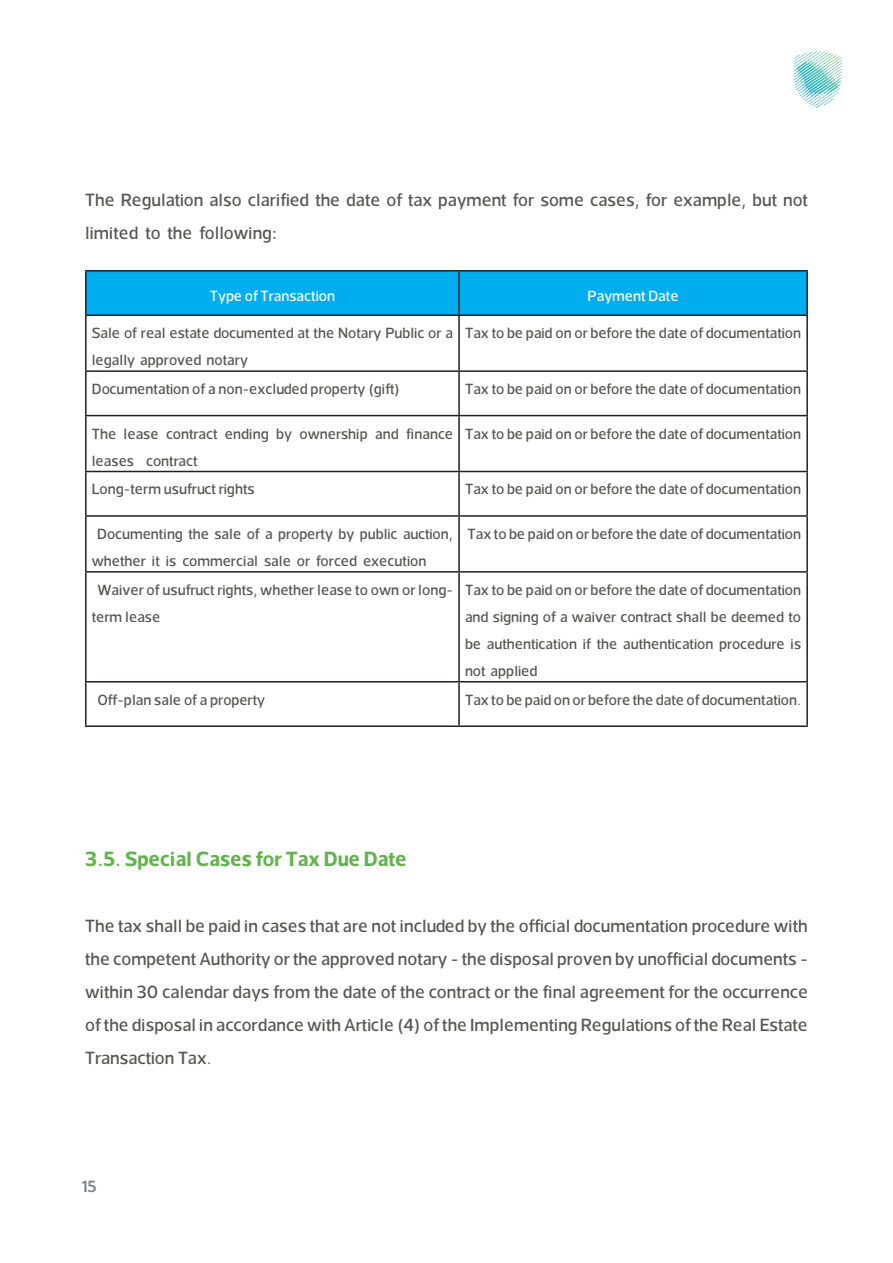
<style>
.page{position:relative;width:893px;height:1263px;background:#fff}
.page>*{position:absolute;margin:0;border:0;box-sizing:border-box;transform-origin:0 0}
.Body_text{font:700 21px "Somar";color:#62b34f}
.Body_text-2{font:500 18px/33px "Somar";color:#575756}
.t1{font:600 16.5px "Somar";color:#808285}
.Body_text-3{font:500 15px/27px "Somar";color:#575756}
.Body_text-4{font:500 15px "Somar";color:#fff}
</style>
<div class="page">
<svg style="left:794px;top:51px;width:48px;height:57px"></svg>
<div style="left:87px;top:272px;width:719px;height:42px;background:#00aeef"></div>
<hr style="left:85px;top:270px;width:374px;height:2px;background:#231f20">
<hr style="left:85px;top:272px;width:2px;height:42px;background:#231f20">
<hr style="left:459px;top:270px;width:349px;height:2px;background:#231f20">
<hr style="left:458px;top:272px;width:2px;height:42px;background:#231f20">
<hr style="left:806px;top:272px;width:2px;height:42px;background:#231f20">
<hr style="left:85px;top:314px;width:374px;height:2px;background:#231f20">
<hr style="left:85px;top:316px;width:2px;height:54px;background:#231f20">
<hr style="left:459px;top:314px;width:349px;height:2px;background:#231f20">
<hr style="left:458px;top:316px;width:2px;height:54px;background:#231f20">
<hr style="left:806px;top:316px;width:2px;height:54px;background:#231f20">
<hr style="left:85px;top:370px;width:374px;height:2px;background:#231f20">
<hr style="left:85px;top:372px;width:2px;height:43px;background:#231f20">
<hr style="left:459px;top:370px;width:349px;height:2px;background:#231f20">
<hr style="left:458px;top:372px;width:2px;height:43px;background:#231f20">
<hr style="left:806px;top:372px;width:2px;height:43px;background:#231f20">
<hr style="left:85px;top:415px;width:374px;height:1px;background:#231f20">
<hr style="left:85px;top:416px;width:2px;height:55px;background:#231f20">
<hr style="left:459px;top:415px;width:349px;height:1px;background:#231f20">
<hr style="left:458px;top:416px;width:2px;height:55px;background:#231f20">
<hr style="left:806px;top:416px;width:2px;height:55px;background:#231f20">
<hr style="left:85px;top:471px;width:374px;height:1px;background:#231f20">
<hr style="left:85px;top:472px;width:2px;height:43px;background:#231f20">
<hr style="left:459px;top:471px;width:349px;height:1px;background:#231f20">
<hr style="left:458px;top:472px;width:2px;height:43px;background:#231f20">
<hr style="left:806px;top:472px;width:2px;height:43px;background:#231f20">
<hr style="left:85px;top:515px;width:374px;height:2px;background:#231f20">
<hr style="left:85px;top:517px;width:2px;height:54px;background:#231f20">
<hr style="left:459px;top:515px;width:349px;height:2px;background:#231f20">
<hr style="left:458px;top:517px;width:2px;height:54px;background:#231f20">
<hr style="left:806px;top:517px;width:2px;height:54px;background:#231f20">
<hr style="left:85px;top:571px;width:374px;height:2px;background:#231f20">
<hr style="left:85px;top:573px;width:2px;height:108px;background:#231f20">
<hr style="left:459px;top:571px;width:349px;height:2px;background:#231f20">
<hr style="left:458px;top:573px;width:2px;height:108px;background:#231f20">
<hr style="left:806px;top:573px;width:2px;height:108px;background:#231f20">
<hr style="left:85px;top:681px;width:374px;height:1px;background:#231f20">
<hr style="left:85px;top:682px;width:2px;height:43px;background:#231f20">
<hr style="left:459px;top:681px;width:349px;height:1px;background:#231f20">
<hr style="left:458px;top:682px;width:2px;height:43px;background:#231f20">
<hr style="left:806px;top:682px;width:2px;height:43px;background:#231f20">
<hr style="left:85px;top:725px;width:374px;height:2px;background:#231f20">
<hr style="left:459px;top:725px;width:349px;height:2px;background:#231f20">
<p class="Body_text-2" style="left:85px;top:183px;width:724px">The Regulation also clarified the date of tax payment for some cases, for example, but not limited to the following:</p>
<p class="Body_text-4" style="left:210px;top:284px;width:127px">Type of Transaction</p>
<p class="Body_text-3" style="left:92px;top:319px;width:363px">Sale of real estate documented at the Notary Public or a legally approved notary</p>
<p class="Body_text-3" style="left:465px;top:319px;width:338px">Tax to be paid on or before the date of documentation</p>
<p class="Body_text-3" style="left:465px;top:375px;width:338px">Tax to be paid on or before the date of documentation</p>
<p class="Body_text-4" style="left:588px;top:284px;width:93px">Payment Date</p>
<p class="Body_text-3" style="left:92px;top:375px;width:310px">Documentation of a non-excluded property (gift)</p>
<p class="Body_text-3" style="left:92px;top:420px;width:26px">The</p>
<p class="Body_text-3" style="left:124px;top:420px;width:37px">lease</p>
<p class="Body_text-3" style="left:166px;top:420px;width:53px">contract</p>
<p class="Body_text-3" style="left:92px;top:447px;width:44px">leases</p>
<p class="Body_text-3" style="left:146px;top:447px;width:53px">contract</p>
<p class="Body_text-3" style="left:225px;top:420px;width:45px">ending</p>
<p class="Body_text-3" style="left:276px;top:420px;width:17px">by</p>
<p class="Body_text-3" style="left:299px;top:420px;width:70px">ownership</p>
<p class="Body_text-3" style="left:375px;top:420px;width:25px">and</p>
<p class="Body_text-3" style="left:406px;top:420px;width:48px">finance</p>
<p class="Body_text-3" style="left:465px;top:420px;width:338px">Tax to be paid on or before the date of documentation</p>
<p class="Body_text-3" style="left:92px;top:475px;width:164px">Long-term usufruct rights</p>
<p class="Body_text-3" style="left:92px;top:520px;width:363px;text-indent:5px">Documenting the sale of a property by public auction, whether it is commercial sale or forced execution</p>
<p class="Body_text-3" style="left:467px;top:520px;width:335px">Tax to be paid on or before the date of documentation</p>
<p class="Body_text-3" style="left:465px;top:475px;width:338px">Tax to be paid on or before the date of documentation</p>
<p class="Body_text-3" style="left:97px;top:576px;width:357px">Waiver of usufruct rights, whether lease to own or long-</p>
<p class="Body_text-3" style="left:465px;top:576px;width:338px;text-align:justify">Tax to be paid on or before the date of documentation and signing of a waiver contract shall be deemed to be authentication if the authentication procedure is not applied</p>
<p class="Body_text-3" style="left:465px;top:686px;width:338px">Tax to be paid on or before the date of documentation.</p>
<p class="Body_text-3" style="left:92px;top:603px;width:70px">term lease</p>
<p class="Body_text-3" style="left:97px;top:686px;width:169px">Off-plan sale of a property</p>
<p class="Body_text" style="left:85px;top:839px;width:323px">3.5. Special Cases for Tax Due Date</p>
<p class="Body_text-2" style="left:85px;top:909px;width:724px;text-align:justify">The tax shall be paid in cases that are not included by the official documentation procedure with the competent Authority or the approved notary - the disposal proven by unofficial documents - within 30 calendar days from the date of the contract or the final agreement for the occurrence of the disposal in accordance with Article 4( ) of the Implementing Regulations of the Real Estate Transaction Tax.</p>
<p class="t1" style="left:82px;top:1172px;width:16px">15</p>
</div>
